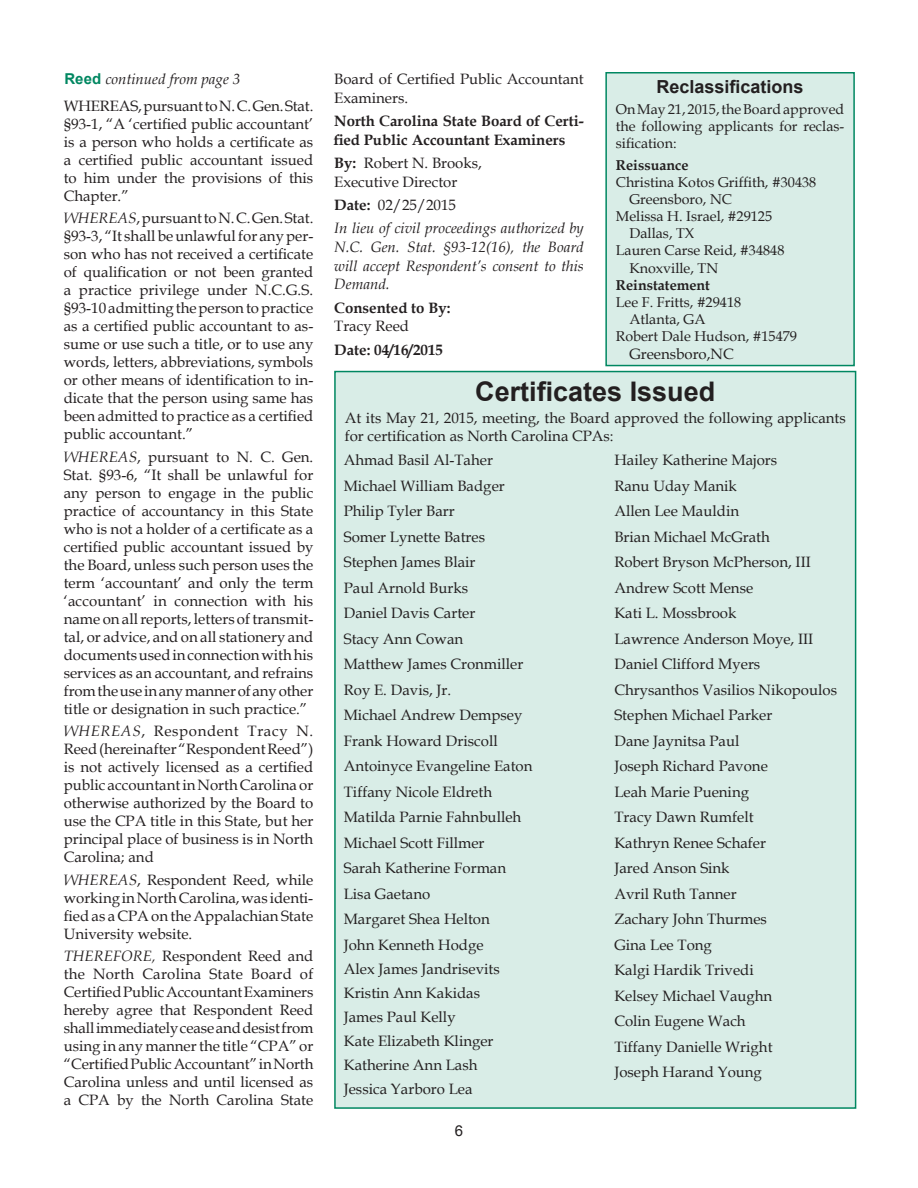
<style>
.page{position:relative;width:918px;height:1188px;background:#fff}
.page>*{position:absolute;margin:0;border:0;box-sizing:border-box;transform-origin:0 0}
.t1{font:700 27px "Arial";color:#231f20}
.t2{font:700 18px "Arial";color:#231f20}
.t3{font:15px/18px "Book Antiqua";color:#231f20}
.t4{font:italic 15px/18.8px "Book Antiqua";color:#231f20}
.t5{font:700 15px/18.8px "Book Antiqua";color:#231f20}
.t6{font:15px "Arial";color:#231f20}
.t7{font:14.25px/17.1px "Book Antiqua";color:#231f20;text-align:justify}
.t8{font:700 14.25px "Book Antiqua";color:#231f20}
.s1{font-weight:700}
.s2{font-weight:700;font-style:normal}
.s3{font-style:normal}
.s4{font-family:"Arial";font-weight:700;font-style:normal;color:#008761}
.s5{font-style:italic}
</style>
<div class="page">
<div style="left:335px;top:372px;width:521px;height:736px;background:#d9ede7"></div>
<div style="left:606px;top:73px;width:248px;height:293px;background:#d9ede7"></div>
<div style="left:605px;top:72px;width:250px;height:294px;border:2px solid #008761"></div>
<p class="t3" style="left:334px;top:69px;width:251px;line-height:18.8px">Board of Certified Public Accountant<br>Examiners.</p>
<p class="t5" style="left:334px;top:111px;width:251px">North Carolina State Board of Certi&shy;fied Public Accountant Examiners</p>
<p class="t3" style="left:334px;top:153px;width:149px;line-height:18.8px"><span class="s1">By:</span> Robert N. Brooks,<br>Executive Director</p>
<p class="t4" style="left:334px;top:193px;width:251px;line-height:23.2px"><span class="s2">Date:</span> <span class="s3">02/25/2015<br></span>In lieu of civil proceedings authorized by</p>
<p class="t4" style="left:334px;top:237px;width:251px;text-align:justify">N.C. Gen. Stat. §93-12(16), the Board will accept Respondent’s consent to this Demand.</p>
<p class="t5" style="left:334px;top:298px;width:118px">Consented to By:</p>
<p class="t3" style="left:334px;top:317px;width:76px">Tracy Reed</p>
<p class="t5" style="left:334px;top:340px;width:110px">Date: 04/16/2015</p>
<p class="t4" style="left:64px;top:69px;width:177px"><span class="s4">Reed</span> continued from page 3</p>
<p class="t2" style="left:657px;top:74px;width:149px">Reclassifications</p>
<p class="t7" style="left:616px;top:100px;width:230px">On May 21, 2015, the Board approved the following applicants for reclas&shy;sification:</p>
<p class="t8" style="left:616px;top:155px;width:74px">Reissuance</p>
<p class="t7" style="left:616px;top:173px;width:202px">Christina Kotos Griffith, #30438</p>
<p class="t7" style="left:629px;top:190px;width:104px">Greensboro, NC</p>
<p class="t7" style="left:616px;top:207px;width:158px">Melissa H. Israel, #29125</p>
<p class="t7" style="left:629px;top:225px;width:66px">Dallas, TX</p>
<p class="t7" style="left:616px;top:242px;width:170px">Lauren Carse Reid, #34848</p>
<p class="t7" style="left:629px;top:259px;width:90px">Knoxville, TN</p>
<p class="t8" style="left:616px;top:275px;width:96px">Reinstatement</p>
<p class="t7" style="left:616px;top:293px;width:127px">Lee F. Fritts, #29418</p>
<p class="t7" style="left:629px;top:310px;width:78px">Atlanta, GA</p>
<p class="t7" style="left:616px;top:327px;width:183px">Robert Dale Hudson, #15479</p>
<p class="t3" style="left:629px;top:344px;width:106px">Greensboro,NC</p>
<p class="t3" style="left:64px;top:96px;width:251px;text-align:justify">WHEREAS, pursuant to N. C. Gen. Stat. §93-1, “A ‘certified public accountant’ is a person who holds a certificate as a certified public accountant issued to him under the provisions of this Chapter.”</p>
<p class="t3" style="left:64px;top:209px;width:251px;text-align:justify"><span class="s5">WHEREAS</span>, pursuant to N. C. Gen. Stat. §93-3, “It shall be unlawful for any per&shy;son who has not received a certificate of qualification or not been granted a practice privilege under N.C.G.S. §93-10 admitting the person to practice as a certified public accountant to as&shy;sume or use such a title, or to use any words, letters, abbreviations, symbols or other means of identification to in&shy;dicate that the person using same has been admitted to practice as a certified public accountant.”</p>
<p class="t3" style="left:64px;top:447px;width:251px;text-align:justify"><span class="s5">WHEREAS</span>, pursuant to N. C. Gen.<br>Stat. §93-6, “It shall be unlawful for any person to engage in the public practice of accountancy in this State who is not a holder of a certificate as a certified public accountant issued by the Board, unless such person uses the term ‘accountant’ and only the term ‘accountant’ in connection with his name on all reports, letters of transmit&shy;tal, or advice, and on all stationery and documents used in connection with his services as an accountant, and refrains from the use in any manner of any other title or designation in such practice.”</p>
<p class="t3" style="left:64px;top:722px;width:251px;text-align:justify"><span class="s5">WHEREAS</span>, Respondent Tracy N.<br>Reed (hereinafter “Respondent Reed”) is not actively licensed as a certified public accountant in North Carolina or otherwise authorized by the Board to use the CPA title in this State, but her principal place of business is in North Carolina; and</p>
<p class="t3" style="left:64px;top:870px;width:251px;text-align:justify"><span class="s5">WHEREAS</span>, Respondent Reed, while working in North Carolina, was identi&shy;fied as a CPA on the Appalachian State University website.</p>
<p class="t3" style="left:64px;top:947px;width:251px;text-align:justify"><span class="s5">THEREFORE,</span> Respondent Reed and the North Carolina State Board of Certified Public Accountant Examiners hereby agree that Respondent Reed shall immediately cease and desist from using in any manner the title “CPA” or “Certified Public Accountant” in North Carolina unless and until licensed as a CPA by the North Carolina State</p>
<h1 class="t1" style="left:475px;top:373px;width:242px">Certificates Issued</h1>
<p class="t3" style="left:345px;top:409px;width:503px">At its May 21, 2015, meeting, the Board approved the following applicants for certification as North Carolina CPAs:</p>
<p class="t3" style="left:614px;top:447px;width:224px;line-height:25.5px">Hailey Katherine Majors<br>Ranu Uday Manik<br>Allen Lee Mauldin<br>Brian Michael McGrath<br>Robert Bryson McPherson, III<br>Andrew Scott Mense<br>Kati L. Mossbrook<br>Lawrence Anderson Moye, III<br>Daniel Clifford Myers<br>Chrysanthos Vasilios Nikopoulos<br>Stephen Michael Parker<br>Dane Jaynitsa Paul<br>Joseph Richard Pavone<br>Leah Marie Puening<br>Tracy Dawn Rumfelt<br>Kathryn Renee Schafer<br>Jared Anson Sink<br>Avril Ruth Tanner<br>Zachary John Thurmes<br>Gina Lee Tong<br>Kalgi Hardik Trivedi<br>Kelsey Michael Vaughn<br>Colin Eugene Wach<br>Tiffany Danielle Wright<br>Joseph Harand Young</p>
<p class="t3" style="left:344px;top:447px;width:190px;line-height:25.5px">Ahmad Basil Al-Taher<br>Michael William Badger<br>Philip Tyler Barr<br>Somer Lynette Batres<br>Stephen James Blair<br>Paul Arnold Burks<br>Daniel Davis Carter<br>Stacy Ann Cowan<br>Matthew James Cronmiller<br>Roy E. Davis, Jr.<br>Michael Andrew Dempsey<br>Frank Howard Driscoll<br>Antoinyce Evangeline Eaton<br>Tiffany Nicole Eldreth<br>Matilda Parnie Fahnbulleh<br>Michael Scott Fillmer<br>Sarah Katherine Forman<br>Lisa Gaetano<br>Margaret Shea Helton<br>John Kenneth Hodge</p>
<p class="t3" style="left:344px;top:956px;width:158px;line-height:24px">Alex James Jandrisevits<br>Kristin Ann Kakidas<br>James Paul Kelly<br>Kate Elizabeth Klinger<br>Katherine Ann Lash<br>Jessica Yarboro Lea</p>
<p class="t6" style="left:455px;top:1121px;width:10px">6</p>
</div>
